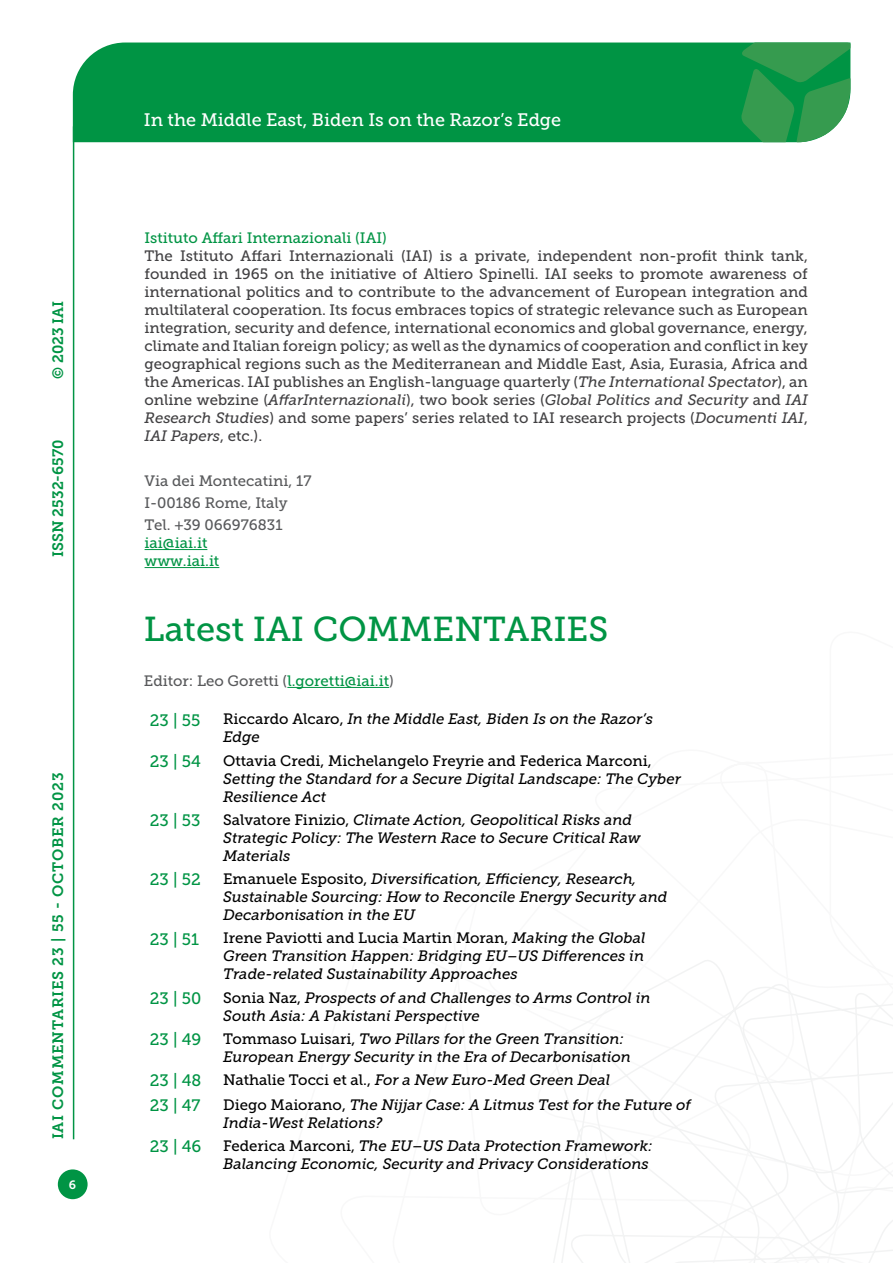
<style>
.page{position:relative;width:893px;height:1263px;background:#fff}
.page>*{position:absolute;margin:0;border:0;box-sizing:border-box;transform-origin:0 0}
.t1{font:34.5px "Museo Slab 500";color:#009444}
.t2{font:18px "Museo Slab 500";color:#fff}
.t3{font:16.5px "Museo Slab 500";color:#009444}
.t4{font:italic 15px/18px "Museo Slab 500";color:#000}
.t5{font:15px/18px "Museo Slab 500";color:#414042;text-align:justify}
.t6{font:15px/22.2px "Museo Slab 500";color:#58595b}
.t7{font:15px/18px "Museo Slab 500";color:#009444}
.t8{font:15px "Museo Slab 500";color:#000}
.t9{font:15px "Museo Slab 700";letter-spacing:.045em;color:#009444}
.t10{font:15px "Museo Slab 700";color:#009444}
.t11{font:12px "Museo Slab 700";color:#fff}
.s1{font-style:italic}
.s2{color:#009444}
.s3{font-style:normal}
</style>
<div class="page">
<svg style="left:553px;top:960px;width:340px;height:303px"></svg>
<div style="left:73px;top:43px;width:668px;height:99px;background:#009444"></div>
<svg style="left:741px;top:43px;width:109px;height:99px"></svg>
<div style="left:58px;top:1169px;width:30px;height:30px;background:#009444;border-radius:50%"></div>
<hr style="left:73px;top:126px;width:1px;height:1013px;background:#009444">
<hr style="left:287px;top:687px;width:102px;height:1px;background:#009444">
<hr style="left:145px;top:549px;width:62px;height:1px;background:#009444">
<hr style="left:145px;top:567px;width:74px;height:1px;background:#009444">
<p class="t9" style="left:50px;top:379px;width:80px;rotate:-90deg">© 2023 IAI</p>
<p class="t10" style="left:50px;top:557px;width:119px;rotate:-90deg">ISSN 2532-6570</p>
<p class="t9" style="left:50px;top:1139px;width:368px;rotate:-90deg">IAI Commentaries 23 | 55 - October 2023</p>
<p class="t11" style="left:69px;top:1178px;width:9px">6</p>
<p class="t2" style="left:144px;top:110px;width:419px">In the Middle East, Biden Is on the Razor’s Edge</p>
<p class="t7" style="left:145px;top:229px;width:244px">Istituto Affari Internazionali (IAI)</p>
<p class="t5" style="left:145px;top:247px;width:665px">The Istituto Affari Internazionali (IAI) is a private, independent non-profit think tank, founded in 1965 on the initiative of Altiero Spinelli. IAI seeks to promote awareness of international politics and to contribute to the advancement of European integration and multilateral cooperation. Its focus embraces topics of strategic relevance such as European integration, security and defence, international economics and global governance, energy, climate and Italian foreign policy; as well as the dynamics of cooperation and conflict in key geographical regions such as the Mediterranean and Middle East, Asia, Eurasia, Africa and the Americas. IAI publishes an English-language quarterly (<span class="s1">The International Spectator</span>), an online webzine (<span class="s1">AffarInternazionali</span>), two book series (<span class="s1">Global Politics and Security</span> and <span class="s1">IAI Research Studies</span>) and some papers’ series related to IAI research projects (<span class="s1">Documenti IAI</span>, <span class="s1">IAI Papers</span>, etc.).</p>
<p class="t6" style="left:145px;top:469px;width:168px">Via dei Montecatini, 17<br>I-00186 Rome, Italy<br>Tel. +39 066976831</p>
<p class="t7" style="left:145px;top:534px;width:76px">iai@iai.it www.iai.it</p>
<h1 class="t1" style="left:144px;top:610px;width:466px">Latest IAI COMMENTARIES</h1>
<p class="t6" style="left:144px;top:670px;width:252px">Editor: Leo Goretti (<span class="s2">l.goretti@iai.it</span>)</p>
<p class="t3" style="left:150px;top:711px;width:52px">23 | 55</p>
<p class="t4" style="left:223px;top:710px;width:431px"><span class="s3">Riccardo Alcaro,</span> In the Middle East, Biden Is on the Razor’s<br>Edge</p>
<p class="t3" style="left:150px;top:752px;width:53px">23 | 54</p>
<p class="t8" style="left:223px;top:752px;width:430px">Ottavia Credi, Michelangelo Freyrie and Federica Marconi,</p>
<p class="t4" style="left:223px;top:770px;width:459px">Setting the Standard for a Secure Digital Landscape: The Cyber<br>Resilience Act</p>
<p class="t3" style="left:150px;top:811px;width:52px">23 | 53</p>
<p class="t4" style="left:223px;top:811px;width:419px"><span class="s3">Salvatore Finizio,</span> Climate Action, Geopolitical Risks and<br>Strategic Policy: The Western Race to Secure Critical Raw<br>Materials</p>
<p class="t3" style="left:150px;top:870px;width:52px">23 | 52</p>
<p class="t4" style="left:223px;top:870px;width:446px"><span class="s3">Emanuele Esposito,</span> Diversification, Efficiency, Research,<br>Sustainable Sourcing: How to Reconcile Energy Security and<br>Decarbonisation in the EU</p>
<p class="t3" style="left:150px;top:930px;width:51px">23 | 51</p>
<p class="t4" style="left:223px;top:929px;width:424px;text-align:justify"><span class="s3">Irene Paviotti and Lucia Martin Moran,</span> Making the Global Green Transition Happen: Bridging EU–US Differences in Trade-related Sustainability Approaches</p>
<p class="t3" style="left:150px;top:989px;width:53px">23 | 50</p>
<p class="t4" style="left:223px;top:989px;width:429px"><span class="s3">Sonia Naz,</span> Prospects of and Challenges to Arms Control in<br>South Asia: A Pakistani Perspective</p>
<p class="t3" style="left:150px;top:1030px;width:53px">23 | 49</p>
<p class="t4" style="left:223px;top:1030px;width:409px"><span class="s3">Tommaso Luisari,</span> Two Pillars for the Green Transition:<br>European Energy Security in the Era of Decarbonisation</p>
<p class="t3" style="left:150px;top:1071px;width:53px">23 | 48</p>
<p class="t4" style="left:223px;top:1071px;width:389px"><span class="s3">Nathalie Tocci et al.,</span> For a New Euro-Med Green Deal</p>
<p class="t3" style="left:150px;top:1096px;width:52px">23 | 47</p>
<p class="t4" style="left:223px;top:1095px;width:469px"><span class="s3">Diego Maiorano,</span> The Nijjar Case: A Litmus Test for the Future of<br>India-West Relations?</p>
<p class="t3" style="left:150px;top:1137px;width:53px">23 | 46</p>
<p class="t4" style="left:223px;top:1137px;width:431px"><span class="s3">Federica Marconi,</span> The EU–US Data Protection Framework:<br>Balancing Economic, Security and Privacy Considerations</p>
</div>
